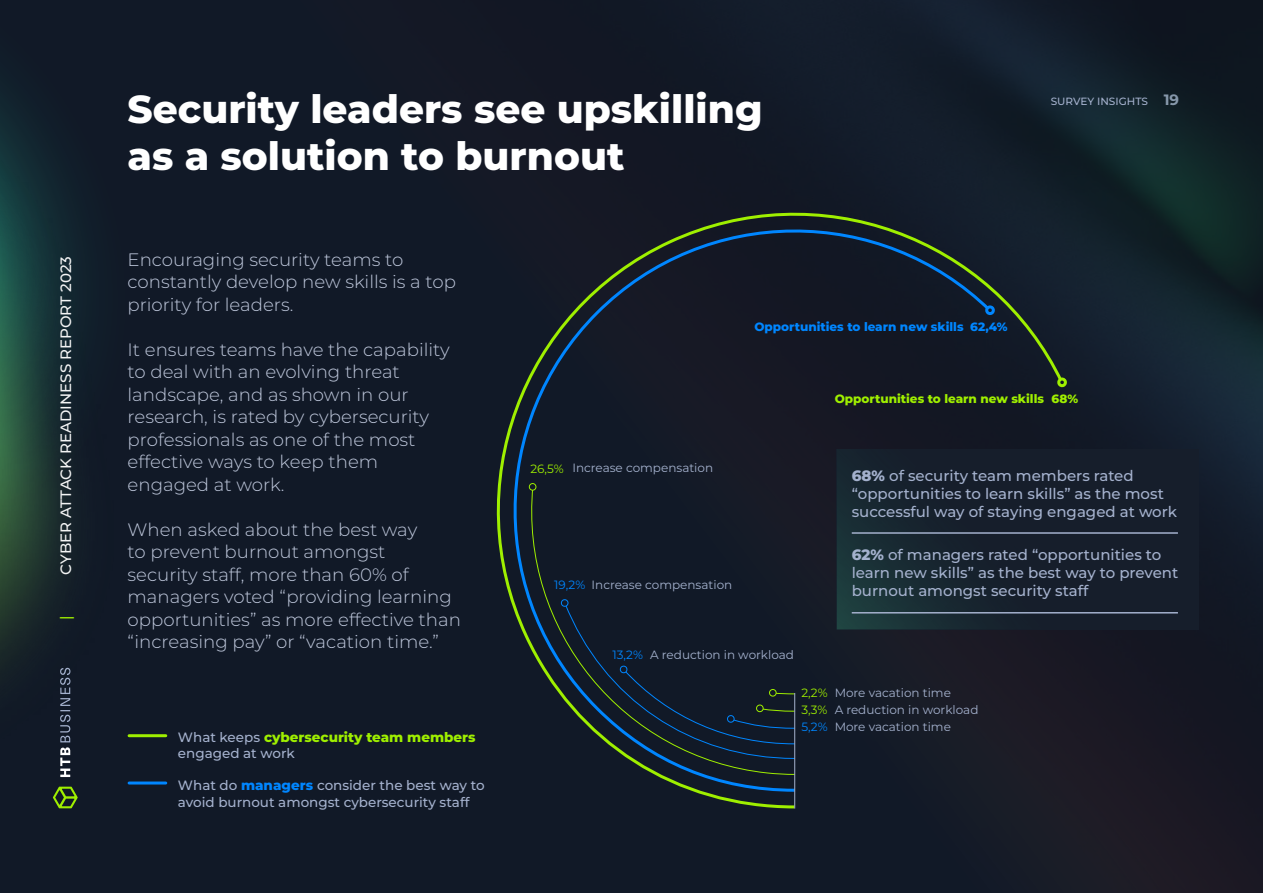
<style>
.page{position:relative;width:1263px;height:893px;background:#fff}
.page>*{position:absolute;margin:0;border:0;box-sizing:border-box;transform-origin:0 0}
.t1{font:800 39px/46.8px "Montserrat";color:#fff}
.t2{font:300 18px/22.5px "Montserrat";color:#bfc8dc}
.t3{font:500 15px/18px "Montserrat";color:#a4b1cd}
.t4{font:500 15px "Montserrat";color:#f3f4f4}
.t5{font:700 15px "Montserrat";color:#a4b1cd}
.t6{font:500 15px "Montserrat";color:#9fef00}
.t7{font:500 13.5px/16.2px "Montserrat";color:#a4b1cd}
.t8{font:800 13.5px/16.2px "Montserrat";color:#9fef00}
.t9{font:12px "Montserrat";color:#a4b1cd}
.t10{font:800 12px "Montserrat";color:#0086ff}
.t11{font:800 12px "Montserrat";color:#9fef00}
.t12{font:12px "Montserrat";color:#0086ff}
.t13{font:12px/17px "Montserrat";color:#9fef00}
.t14{font:500 10.5px "Montserrat";color:#a4b1cd}
.s1{font-weight:500;color:#a4b1cd}
.s2{font-weight:800;color:#0086ff}
.s3{font-weight:800}
</style>
<div class="page">
<img style="left:0;top:0;width:1263px;height:893px">
<svg style="left:457px;top:173px;width:609px;height:637px;background:#151c26"></svg>
<svg style="left:1055px;top:375px;width:14px;height:13px"></svg>
<div style="left:484px;top:204px;width:510px;height:589px;background:#141926"></div>
<svg style="left:982px;top:302px;width:16px;height:15px"></svg>
<div style="left:519px;top:486px;width:276px;height:289px;background:#111927"></div>
<div style="left:529px;top:483px;width:7px;height:7px;background:#111927;border-radius:50%"></div>
<div style="left:529px;top:483px;width:7px;height:8px;border:1px solid #9fef00;border-radius:50%"></div>
<svg style="left:561px;top:599px;width:234px;height:160px;background:#121e2b"></svg>
<hr style="left:794px;top:693px;width:1px;height:115px;background:#a4b1cd">
<hr style="left:129px;top:781px;width:37px;height:3px;background:#0086ff">
<hr style="left:129px;top:734px;width:37px;height:3px;background:#9fef00">
<div style="left:837px;top:449px;width:362px;height:180px;background:#161e2b"></div>
<img style="left:837px;top:477px;width:332px;height:152px">
<hr style="left:852px;top:532px;width:326px;height:2px;background:#a4b1cd">
<hr style="left:852px;top:612px;width:326px;height:1px;background:#a4b1cd">
<p class="t4" style="left:55px;top:575px;width:320px;rotate:-90deg">CYBER ATTACK READINESS REPORT 2023</p>
<p class="t6" style="left:55px;top:619px;width:6px;rotate:-90deg">|</p>
<h1 class="t1" style="left:128px;top:83px;width:637px">Security leaders see upskilling as a solution to burnout</h1>
<p class="t14" style="left:1051px;top:94px;width:99px">SURVEY INSIGHTS</p>
<p class="t5" style="left:1164px;top:89px;width:17px">19</p>
<p class="t2" style="left:128px;top:247px;width:330px">Encouraging security teams to constantly develop new skills is a top priority for leaders.</p>
<p class="t2" style="left:128px;top:337px;width:324px">It ensures teams have the capability to deal with an evolving threat landscape, and as shown in our research, is rated by cybersecurity professionals as one of the most effective ways to keep them engaged at work.</p>
<p class="t2" style="left:128px;top:517px;width:335px">When asked about the best way<br>to prevent burnout amongst<br>security staff, more than 60% of managers voted “providing learning opportunities” as more effective than “increasing pay” or “vacation time.”</p>
<p class="t8" style="left:178px;top:728px;width:299px"><span class="s1">What keeps</span> cybersecurity team members <span class="s1">engaged at work</span></p>
<p class="t7" style="left:178px;top:777px;width:308px">What do <span class="s2">managers</span> consider the best way to avoid burnout amongst cybersecurity staff</p>
<p class="t10" style="left:754px;top:317px;width:211px">Opportunities to learn new skills</p>
<p class="t10" style="left:970px;top:317px;width:39px">62,4%</p>
<p class="t13" style="left:530px;top:459px;width:35px">26,5%</p>
<p class="t9" style="left:572px;top:460px;width:142px">Increase compensation</p>
<p class="t12" style="left:554px;top:576px;width:33px">19,2%</p>
<p class="t9" style="left:592px;top:577px;width:142px">Increase compensation</p>
<p class="t11" style="left:835px;top:390px;width:211px">Opportunities to learn new skills</p>
<p class="t11" style="left:1051px;top:390px;width:28px">68%</p>
<p class="t3" style="left:852px;top:466px;width:327px"><span class="s3">68%</span> of security team members rated “opportunities to learn skills” as the most successful way of staying engaged at work</p>
<p class="t3" style="left:852px;top:545px;width:328px"><span class="s3">62%</span> of managers rated “opportunities to learn new skills” as the best way to prevent burnout amongst security staff</p>
<p class="t9" style="left:650px;top:647px;width:145px">A reduction in workload</p>
<p class="t12" style="left:612px;top:647px;width:32px">13,2%</p>
<p class="t9" style="left:835px;top:684px;width:118px">More vacation time</p>
<p class="t9" style="left:835px;top:718px;width:118px">More vacation time</p>
<p class="t13" style="left:801px;top:684px;width:28px">2,2%<br>3,3%</p>
<p class="t12" style="left:801px;top:718px;width:28px">5,2%</p>
<p class="t9" style="left:835px;top:701px;width:145px">A reduction in workload</p>
</div>
